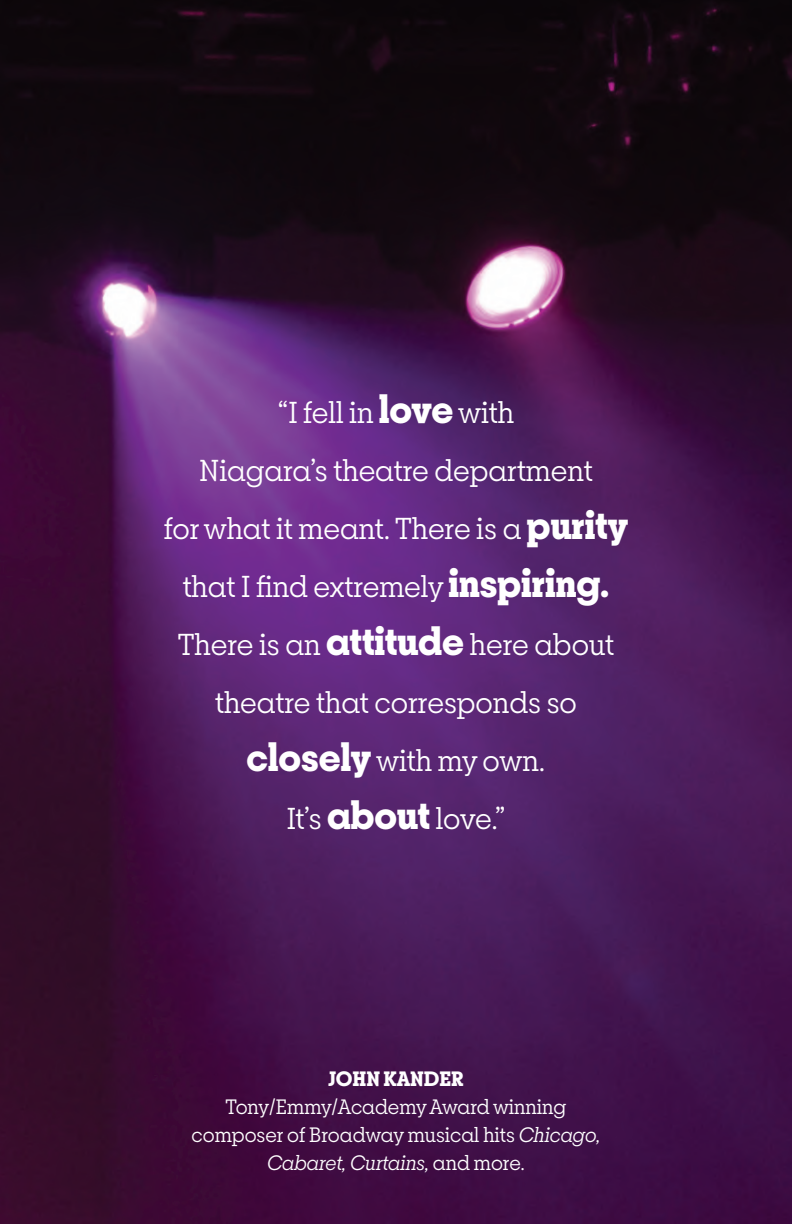
<style>
.page{position:relative;width:792px;height:1224px;background:#fff}
.page>*{position:absolute;margin:0;border:0;box-sizing:border-box;transform-origin:0 0}
.t1{font:32px/58px "Breton";color:#fff;text-align:center}
.t2{font:22px/28px "Breton";color:#fff;text-align:center}
.t3{font:700 22px "Breton";color:#fff}
.s1{font-weight:700;font-size:42px}
.s2{font-style:italic}
</style>
<div class="page">
<img style="left:0;top:0;width:792px;height:1224px">
<p class="t1" style="left:164px;top:383px;width:466px">“I fell in <span class="s1">love</span> with<br>Niagara’s theatre department<br>for what it meant. There is a <span class="s1">purity </span>that I find extremely <span class="s1">inspiring.<br></span>There is an <span class="s1">attitude</span> here about theatre that corresponds so <span class="s1">closely</span> with my own.<br>It’s <span class="s1">about</span> love.”</p>
<p class="t3" style="left:328px;top:1064px;width:137px">JOHN KANDER</p>
<p class="t2" style="left:192px;top:1093px;width:410px">Tony/Emmy/Academy Award winning composer of Broadway musical hits <span class="s2">Chicago,<br>Cabaret, Curtains,</span> and more.</p>
</div>
